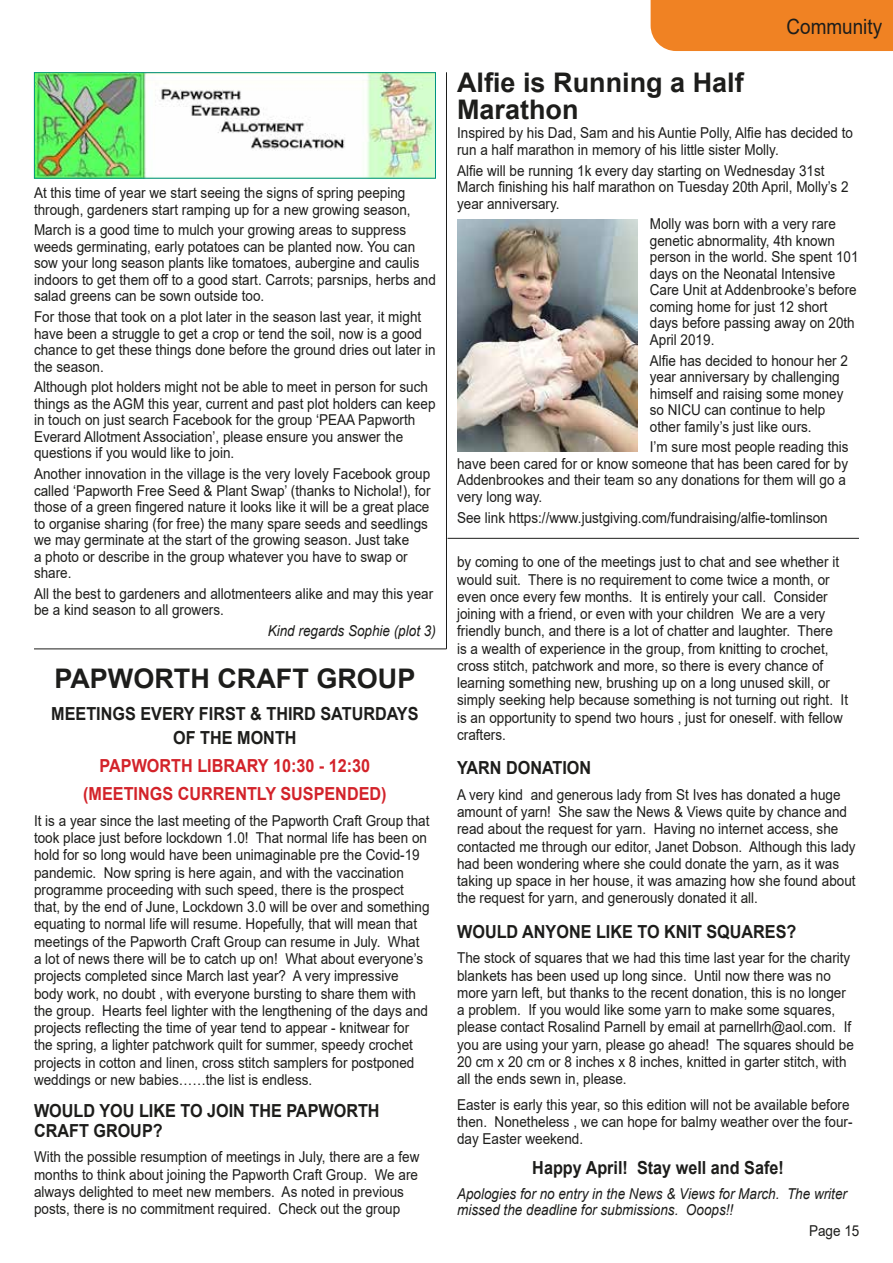
<style>
.page{position:relative;width:893px;height:1263px;background:#fff}
.page>*{position:absolute;margin:0;border:0;box-sizing:border-box;transform-origin:0 0}
.t1{font:700 27px/27px "Arial";color:#1d1d1b}
.t2{font:21px "Arial";color:#1d1d1b;scale:.9 1}
.t3{font:700 18px/24px "Arial";color:#1d1d1b;text-align:center;scale:.9 1}
.t4{font:700 18px/28px "Arial";color:#d3232a;text-align:center;scale:.9 1}
.t5{font:15px/17.2px "Arial";color:#1d1d1b;scale:.9 1}
.t6{font:italic 15px/16.5px "Arial";color:#1d1d1b;scale:.9 1}
</style>
<div class="page">
<img style="left:36px;top:74px;width:398px;height:103px">
<div style="left:34px;top:72px;width:402px;height:107px;border:1px solid #00937f"></div>
<img style="left:457px;top:219px;width:180px;height:232px">
<hr style="left:446px;top:72px;width:1px;height:577px;background:#1d1d1b">
<hr style="left:34px;top:648px;width:412px;height:1px;background:#1d1d1b">
<hr style="left:448px;top:538px;width:411px;height:1px;background:#1d1d1b">
<div style="left:651px;top:0;width:242px;height:51px;background:#f08223"></div>
<p class="t5" style="left:34px;top:184px;width:420px;line-height:16.5px">At this time of year we start seeing the signs of spring peeping through, gardeners start ramping up for a new growing season,</p>
<p class="t5" style="left:34px;top:222px;width:448px;line-height:16.5px">March is a good time to mulch your growing areas to suppress weeds germinating, early potatoes can be planted now. You can sow your long season plants like tomatoes, aubergine and caulis indoors to get them off to a good start. Carrots; parsnips, herbs and salad greens can be sown outside too.</p>
<p class="t5" style="left:34px;top:308px;width:448px;line-height:16.5px">For those that took on a plot later in the season last year, it might have been a struggle to get a crop or tend the soil, now is a good chance to get these things done before the ground dries out later in the season.</p>
<p class="t5" style="left:34px;top:379px;width:448px;line-height:16.5px">Although plot holders might not be able to meet in person for such things as the AGM this year, current and past plot holders can keep in touch on just search Facebook for the group ‘PEAA Papworth Everard Allotment Association’, please ensure you answer the questions if you would like to join.</p>
<p class="t5" style="left:34px;top:465px;width:442px;line-height:16.5px">Another innovation in the village is the very lovely Facebook group called ‘Papworth Free Seed &amp; Plant Swap’ (thanks to Nichola!), for those of a green fingered nature it looks like it will be a great place to organise sharing (for free) the many spare seeds and seedlings we may germinate at the start of the growing season. Just take<br>a photo or describe in the group whatever you have to swap or share.</p>
<p class="t5" style="left:34px;top:585px;width:445px;line-height:16.5px">All the best to gardeners and allotmenteers alike and may this year be a kind season to all growers.</p>
<p class="t6" style="left:268px;top:623px;width:188px">Kind regards Sophie (plot 3)</p>
<h1 class="t1" style="left:54px;top:665px;width:362px">PAPWORTH CRAFT GROUP</h1>
<p class="t3" style="left:51px;top:702px;width:410px">MEETINGS EVERY FIRST &amp; THIRD SATURDAYS<br>OF THE MONTH</p>
<p class="t4" style="left:83px;top:752px;width:339px">PAPWORTH LIBRARY 10:30 - 12:30 (MEETINGS CURRENTLY SUSPENDED)</p>
<p class="t5" style="left:34px;top:812px;width:441px">It is a year since the last meeting of the Papworth Craft Group that took place just before lockdown 1.0! That normal life has been on hold for so long would have been unimaginable pre the Covid-19 pandemic. Now spring is here again, and with the vaccination programme proceeding with such speed, there is the prospect that, by the end of June, Lockdown 3.0 will be over and something equating to normal life will resume. Hopefully, that will mean that meetings of the Papworth Craft Group can resume in July. What a lot of news there will be to catch up on! What about everyone’s projects completed since March last year? A very impressive body work, no doubt , with everyone bursting to share them with the group. Hearts feel lighter with the lengthening of the days and projects reflecting the time of year tend to appear - knitwear for the spring, a lighter patchwork quilt for summer, speedy crochet projects in cotton and linen, cross stitch samplers for postponed weddings or new babies……the list is endless.</p>
<p class="t3" style="left:34px;top:1101px;width:386px;line-height:19.5px;text-align:left">WOULD YOU LIKE TO JOIN THE PAPWORTH<br>CRAFT GROUP?</p>
<p class="t5" style="left:34px;top:1148px;width:430px">With the possible resumption of meetings in July, there are a few months to think about joining the Papworth Craft Group. We are always delighted to meet new members. As noted in previous posts, there is no commitment required. Check out the group</p>
<h1 class="t1" style="left:457px;top:69px;width:288px">Alfie is Running a Half<br>Marathon</h1>
<h2 class="t2" style="left:786px;top:13px;width:108px">Community</h2>
<p class="t5" style="left:457px;top:125px;width:441px;line-height:16.5px">Inspired by his Dad, Sam and his Auntie Polly, Alfie has decided to run a half marathon in memory of his little sister Molly.</p>
<p class="t5" style="left:457px;top:162px;width:436px;line-height:16.5px">Alfie will be running 1k every day starting on Wednesday 31st<br>March finishing his half marathon on Tuesday 20th April, Molly’s 2 year anniversary.</p>
<p class="t5" style="left:650px;top:216px;width:233px;line-height:16.5px">Molly was born with a very rare genetic abnormality, 4th known person in the world. She spent 101 days on the Neonatal Intensive<br>Care Unit at Addenbrooke’s before coming home for just 12 short days before passing away on 20th<br>April 2019.</p>
<p class="t5" style="left:650px;top:352px;width:222px;line-height:16.5px">Alfie has decided to honour her 2 year anniversary by challenging himself and raising some money so NICU can continue to help other family’s just like ours.</p>
<p class="t5" style="left:457px;top:439px;width:437px;line-height:16.5px;text-indent:193px">I’m sure most people reading this have been cared for or know someone that has been cared for by Addenbrookes and their team so any donations for them will go a very long way.</p>
<p class="t5" style="left:457px;top:509px;width:413px">See link https://www.justgiving.com/fundraising/alfie-tomlinson</p>
<p class="t5" style="left:457px;top:553px;width:436px">by coming to one of the meetings just to chat and see whether it would suit. There is no requirement to come twice a month, or even once every few months. It is entirely your call. Consider joining with a friend, or even with your children We are a very friendly bunch, and there is a lot of chatter and laughter. There<br>is a wealth of experience in the group, from knitting to crochet, cross stitch, patchwork and more, so there is every chance of learning something new, brushing up on a long unused skill, or simply seeking help because something is not turning out right. It is an opportunity to spend two hours , just for oneself. with fellow crafters.</p>
<p class="t3" style="left:457px;top:756px;width:151px">YARN DONATION</p>
<p class="t5" style="left:457px;top:786px;width:444px">A very kind and generous lady from St Ives has donated a huge amount of yarn! She saw the News &amp; Views quite by chance and read about the request for yarn. Having no internet access, she contacted me through our editor, Janet Dobson. Although this lady had been wondering where she could donate the yarn, as it was taking up space in her house, it was amazing how she found about the request for yarn, and generously donated it all.</p>
<p class="t3" style="left:457px;top:919px;width:379px">WOULD ANYONE LIKE TO KNIT SQUARES?</p>
<p class="t5" style="left:457px;top:949px;width:442px">The stock of squares that we had this time last year for the charity blankets has been used up long since. Until now there was no more yarn left, but thanks to the recent donation, this is no longer a problem. If you would like some yarn to make some squares, please contact Rosalind Parnell by email at parnellrh@aol.com. If you are using your yarn, please go ahead! The squares should be 20 cm x 20 cm or 8 inches x 8 inches, knitted in garter stitch, with all the ends sewn in, please.</p>
<p class="t5" style="left:457px;top:1096px;width:441px">Easter is early this year, so this edition will not be available before then. Nonetheless , we can hope for balmy weather over the four&shy;day Easter weekend.</p>
<p class="t3" style="left:532px;top:1155px;width:281px">Happy April! Stay well and Safe!</p>
<p class="t6" style="left:457px;top:1185px;width:435px">Apologies for no entry in the News &amp; Views for March. The writer missed the deadline for submissions. Ooops!!</p>
<p class="t5" style="left:809px;top:1222px;width:57px">Page 15</p>
</div>
